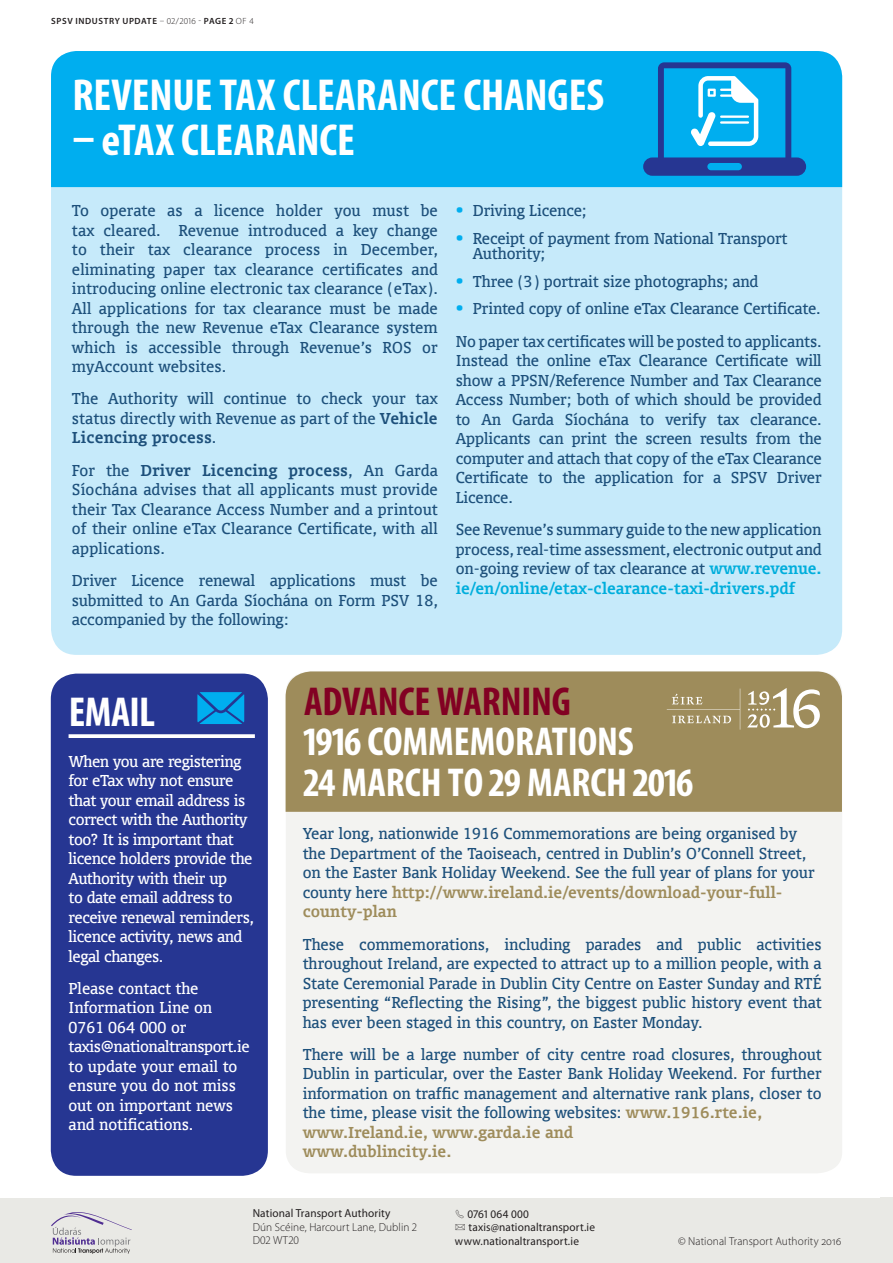
<style>
.page{position:relative;width:893px;height:1263px;background:#fff}
.page>*{position:absolute;margin:0;border:0;box-sizing:border-box;transform-origin:0 0}
.t1{font:700 condensed 45px "Myriad Pro";letter-spacing:-.005em;color:#fff}
.t2{font:700 condensed 42px "Myriad Pro";letter-spacing:-.02em;color:#fff}
.t3{font:700 condensed 40.5px/40.5px "Myriad Pro";letter-spacing:-.005em;color:#fff}
.t4{font:700 condensed 40.5px "Myriad Pro";letter-spacing:-.005em;color:#820123}
.t5{font:15px/19.5px "Union";letter-spacing:-.005em;color:#1d507b;text-align:justify}
.t6{font:15px/19.5px "Union";letter-spacing:-.025em;color:#fff}
.t7{font:11.7px/13.5px "Myriad Pro";letter-spacing:.015em;color:#231f20}
.t8{font:300 11.7px/13.5px "Myriad Pro";letter-spacing:.01em;color:#231f20}
.t9{font:600 9px "Myriad Pro";letter-spacing:.07em;color:#231f20}
.s1{font-weight:300}
.s2{font-weight:700}
.s3{font-weight:700;font-size:16.5px;color:#00aeef}
.s4{font-weight:700;color:#00aedc}
.s5{font-weight:700;color:#9e8c5b}
.s6{font-family:"FF Dingbests"}
</style>
<div class="page">
<div style="left:880px;top:1197px;width:13px;height:66px;background:#e9e9e5"></div>
<div style="left:0;top:1198px;width:893px;height:65px;background:#e9e9e5"></div>
<svg style="left:51px;top:1212px;width:81px;height:42px"></svg>
<div style="left:286px;top:812px;width:556px;height:361px;background:#f3f3f1"></div>
<div style="left:286px;top:671px;width:556px;height:141px;background:#9e8c5b"></div>
<div style="left:51px;top:674px;width:217px;height:502px;background:#263692;border-radius:26px"></div>
<svg style="left:69px;top:734px;width:186px;height:4px"></svg>
<div style="left:51px;top:51px;width:791px;height:604px;background:#c6eafa;border-radius:26px"></div>
<div style="left:51px;top:51px;width:791px;height:136px;background:#00aeef"></div>
<svg style="left:643px;top:62px;width:163px;height:114px;background:#2098d9"></svg>
<svg style="left:197px;top:692px;width:47px;height:32px;background:#0698de"></svg>
<svg style="left:667px;top:688px;width:73px;height:42px;background:#a69669"></svg>
<svg style="left:747px;top:688px;width:73px;height:40px"></svg>
<p class="t9" style="left:51px;top:15px;width:204px">SPSV INDUSTRY UPDATE <span class="s1">– 02/2016 -</span> PAGE 2 <span class="s1">OF 4</span></p>
<h1 class="t1" style="left:72px;top:67px;width:533px">REVENUE TAX CLEARANCE CHANGES</h1>
<h1 class="t1" style="left:72px;top:112px;width:284px">– eTAX CLEARANCE</h1>
<p class="t5" style="left:72px;top:201px;width:367px">To operate as a licence holder you must be tax cleared. Revenue introduced a key change to their tax clearance process in December, eliminating paper tax clearance certificates and introducing online electronic tax clearance (eTax).<br>All applications for tax clearance must be made through the new Revenue eTax Clearance system which is accessible through Revenue’s ROS or myAccount websites.</p>
<p class="t5" style="left:72px;top:389px;width:367px">The Authority will continue to check your tax status directly with Revenue as part of the <span class="s2">Vehicle Licencing process</span>.</p>
<p class="t5" style="left:72px;top:460px;width:367px">For the <span class="s2">Driver Licencing process</span>, An Garda Síochána advises that all applicants must provide their Tax Clearance Access Number and a printout of their online eTax Clearance Certificate, with all applications.</p>
<p class="t5" style="left:72px;top:570px;width:367px">Driver Licence renewal applications must be submitted to An Garda Síochána on Form PSV 18, accompanied by the following:</p>
<p class="t5" style="left:456px;top:201px;width:132px"><span class="s3">•</span> Driving Licence;</p>
<p class="t5" style="left:473px;top:231px;width:316px;line-height:15px;text-indent:-17px"><span class="s3">•</span> Receipt of payment from National Transport<br>Authority;</p>
<p class="t5" style="left:456px;top:271px;width:304px"><span class="s3">•</span> Three (3) portrait size photographs; and</p>
<p class="t5" style="left:456px;top:293px;width:367px;line-height:32.2px"><span class="s3">•</span> Printed copy of online eTax Clearance Certificate.<br>No paper tax certificates will be posted to applicants.</p>
<p class="t5" style="left:456px;top:351px;width:367px">Instead the online eTax Clearance Certificate will show a PPSN/Reference Number and Tax Clearance Access Number; both of which should be provided to An Garda Síochána to verify tax clearance.<br>Applicants can print the screen results from the computer and attach that copy of the eTax Clearance Certificate to the application for a SPSV Driver Licence.</p>
<p class="t5" style="left:456px;top:519px;width:367px">See Revenue’s summary guide to the new application process, real-time assessment, electronic output and on-going review of tax clearance at <span class="s4">www.revenue. ie/en/online/etax-clearance-taxi-drivers.pdf</span></p>
<h2 class="t2" style="left:69px;top:685px;width:88px">EMAIL</h2>
<p class="t6" style="left:69px;top:751px;width:187px">When you are registering for eTax why not ensure that your email address is correct with the Authority too? It is important that licence holders provide the<br>Authority with their up<br>to date email address to receive renewal reminders, licence activity, news and legal changes.</p>
<p class="t6" style="left:69px;top:978px;width:182px">Please contact the<br>Information Line on<br>0761 064 000 or taxis@nationaltransport.ie to update your email to ensure you do not miss out on important news and notifications.</p>
<h3 class="t4" style="left:304px;top:676px;width:268px">ADVANCE WARNING</h3>
<h3 class="t3" style="left:304px;top:721px;width:391px">1916 COMMEMORATIONS<br>24 MARCH TO 29 MARCH 2016</h3>
<p class="t5" style="left:303px;top:824px;width:514px;text-align:left">Year long, nationwide 1916 Commemorations are being organised by the Department of the Taoiseach, centred in Dublin’s O’Connell Street, on the Easter Bank Holiday Weekend. See the full year of plans for your county here <span class="s5">http://www.ireland.ie/events/download-your-full&shy;county-plan</span></p>
<p class="t5" style="left:303px;top:934px;width:520px">These commemorations, including parades and public activities throughout Ireland, are expected to attract up to a million people, with a State Ceremonial Parade in Dublin City Centre on Easter Sunday and RTÉ presenting “Reflecting the Rising”, the biggest public history event that has ever been staged in this country, on Easter Monday.</p>
<p class="t5" style="left:303px;top:1044px;width:520px;text-align:left">There will be a large number of city centre road closures, throughout Dublin in particular, over the Easter Bank Holiday Weekend. For further information on traffic management and alternative rank plans, closer to the time, please visit the following websites: <span class="s5">www.1916.rte.ie, www.Ireland.ie, www.garda.ie and<br>www.dublincity.ie.</span></p>
<p class="t7" style="left:253px;top:1206px;width:139px">National Transport Authority</p>
<p class="t8" style="left:253px;top:1220px;width:166px">Dún Scéine, Harcourt Lane, Dublin 2<br>D02 WT20</p>
<p class="t7" style="left:455px;top:1207px;width:142px"><span class="s6">S</span> 0761 064 000<br><span class="s6">U</span> taxis@nationaltransport.ie www.nationaltransport.ie</p>
<p class="t8" style="left:678px;top:1234px;width:165px">© National Transport Authority 2016</p>
</div>
